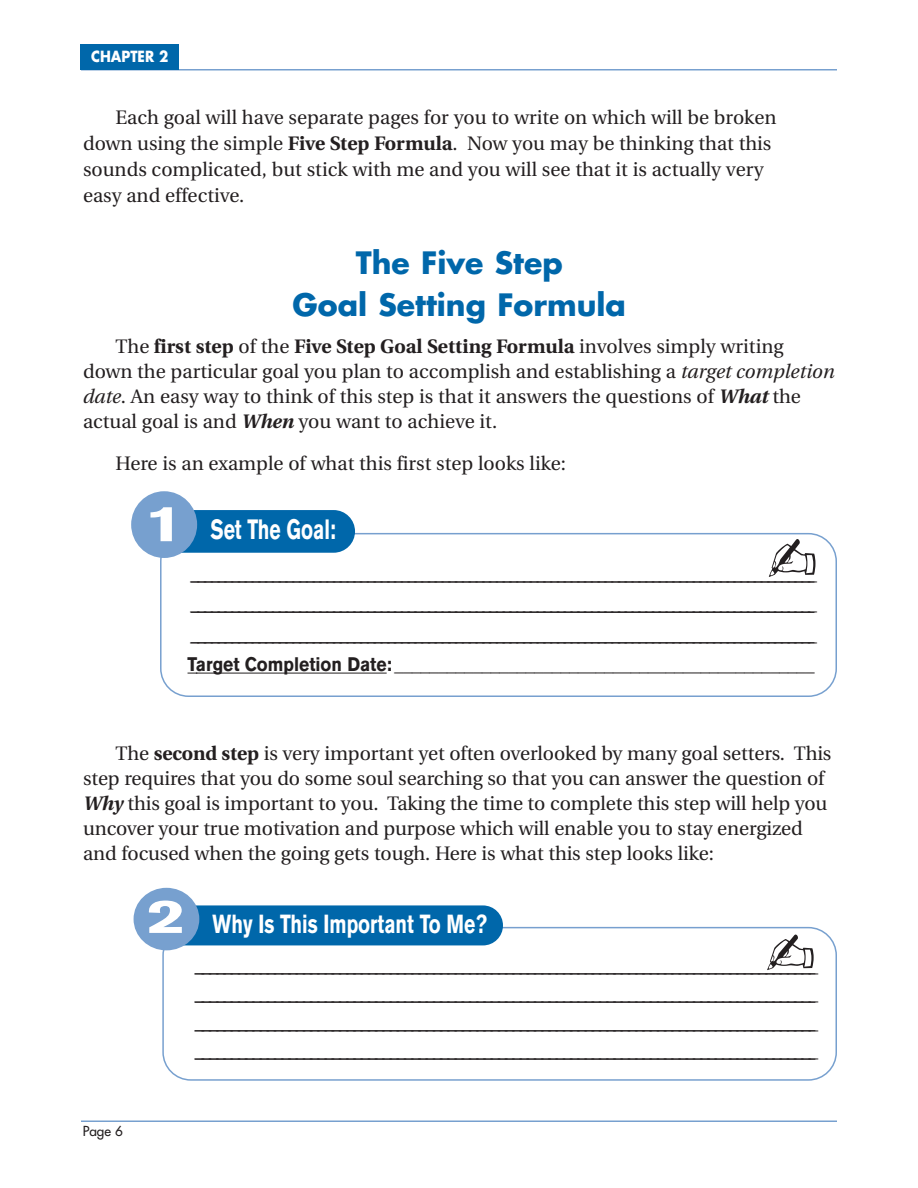
<style>
.page{position:relative;width:918px;height:1188px;background:#fff}
.page>*{position:absolute;margin:0;border:0;box-sizing:border-box;transform-origin:0 0}
.t1{font:700 30px/42px "Futura";color:#0067aa;text-align:center}
.t2{font:700 27.75px "Akzidenz Grotesk BE";color:#fff;scale:.7 1}
.t3{font:700 25.95px "Akzidenz Grotesk BE";color:#fff;scale:.74 1}
.t4{font:19.5px/24.9px "Utopia";color:#231f20}
.t5{font:700 19.5px/30.3px "Akzidenz Grotesk BE";color:#231f20;text-align:justify;scale:.9 1}
.t6{font:700 19.5px/28.5px "Akzidenz Grotesk BE";color:#231f20;text-align:justify;scale:.95 1}
.t7{font:700 15px "Futura";color:#fff;scale:.9 1}
.t8{font:13.5px "Futura";color:#231f20}
.s1{font-weight:700}
.s2{font-style:italic}
.s3{font-weight:700;font-style:italic}
.s4{font-size:50.1px}
.s5{font-size:46.95px}
</style>
<div class="page">
<hr style="left:81px;top:69px;width:756px;height:1px;background:#77a0cf">
<hr style="left:81px;top:1120px;width:756px;height:2px;background:#77a0cf">
<div style="left:81px;top:45px;width:98px;height:25px;background:#0067aa"></div>
<svg style="left:160px;top:533px;width:677px;height:164px"></svg>
<div style="left:135px;top:510px;width:220px;height:43px;background:#0067aa;border-radius:21px"></div>
<hr style="left:191px;top:582px;width:623px;height:1px;background:#231f20">
<hr style="left:191px;top:612px;width:623px;height:1px;background:#231f20">
<hr style="left:191px;top:642px;width:623px;height:1px;background:#231f20">
<hr style="left:196px;top:673px;width:191px;height:1px;background:#231f20">
<div style="left:131px;top:491px;width:66px;height:67px;background:#77a0cf;border-radius:50%"></div>
<svg style="left:162px;top:927px;width:675px;height:154px"></svg>
<div style="left:138px;top:905px;width:365px;height:40px;background:#0067aa;border-radius:20px"></div>
<hr style="left:195px;top:973px;width:620px;height:1px;background:#231f20">
<hr style="left:195px;top:1002px;width:620px;height:1px;background:#231f20">
<hr style="left:195px;top:1030px;width:620px;height:1px;background:#231f20">
<hr style="left:195px;top:1059px;width:620px;height:1px;background:#231f20">
<div style="left:134px;top:888px;width:65px;height:62px;background:#77a0cf;border-radius:50%"></div>
<svg style="left:769px;top:539px;width:46px;height:38px"></svg>
<svg style="left:767px;top:935px;width:47px;height:35px"></svg>
<p class="t7" style="left:91px;top:50px;width:87px">CHAPTER 2</p>
<p class="t4" style="left:83px;top:106px;width:695px;line-height:26px;text-indent:32px">Each goal will have separate pages for you to write on which will be broken down using the simple <span class="s1">Five Step Formula</span>. Now you may be thinking that this sounds complicated, but stick with me and you will see that it is actually very easy and effective.</p>
<h1 class="t1" style="left:293px;top:245px;width:335px">The Five Step<br>Goal Setting Formula</h1>
<p class="t4" style="left:83px;top:336px;width:753px;text-indent:32px">The <span class="s1">first step</span> of the <span class="s1">Five Step Goal Setting Formula</span> involves simply writing down the particular goal you plan to accomplish and establishing a <span class="s2">target completion date</span>. An easy way to think of this step is that it answers the questions of <span class="s3">What</span> the actual goal is and <span class="s3">When</span> you want to achieve it.</p>
<p class="t4" style="left:115px;top:453px;width:452px">Here is an example of what this first step looks like:</p>
<h2 class="t2" style="left:144px;top:519px;width:275px"><span class="s4">1</span> Set The Goal:</h2>
<p class="t5" style="left:188px;top:559px;width:701px">____________________________________________________________________________________________ ____________________________________________________________________________________________ ____________________________________________________________________________________________ Target Completion Date: ________________________________________________</p>
<p class="t4" style="left:83px;top:743px;width:750px;text-indent:32px">The <span class="s1">second step</span> is very important yet often overlooked by many goal setters. This step requires that you do some soul searching so that you can answer the question of <span class="s3">Why</span> this goal is important to you. Taking the time to complete this step will help you uncover your true motivation and purpose which will enable you to stay energized and focused when the going gets tough. Here is what this step looks like:</p>
<h3 class="t3" style="left:147px;top:914px;width:462px"><span class="s5">2</span> Why Is This Important To Me?</h3>
<p class="t8" style="left:83px;top:1125px;width:42px">Page 6</p>
<p class="t6" style="left:195px;top:952px;width:658px">______________________________________________________________________________________ ______________________________________________________________________________________ ______________________________________________________________________________________ ______________________________________________________________________________________</p>
</div>
